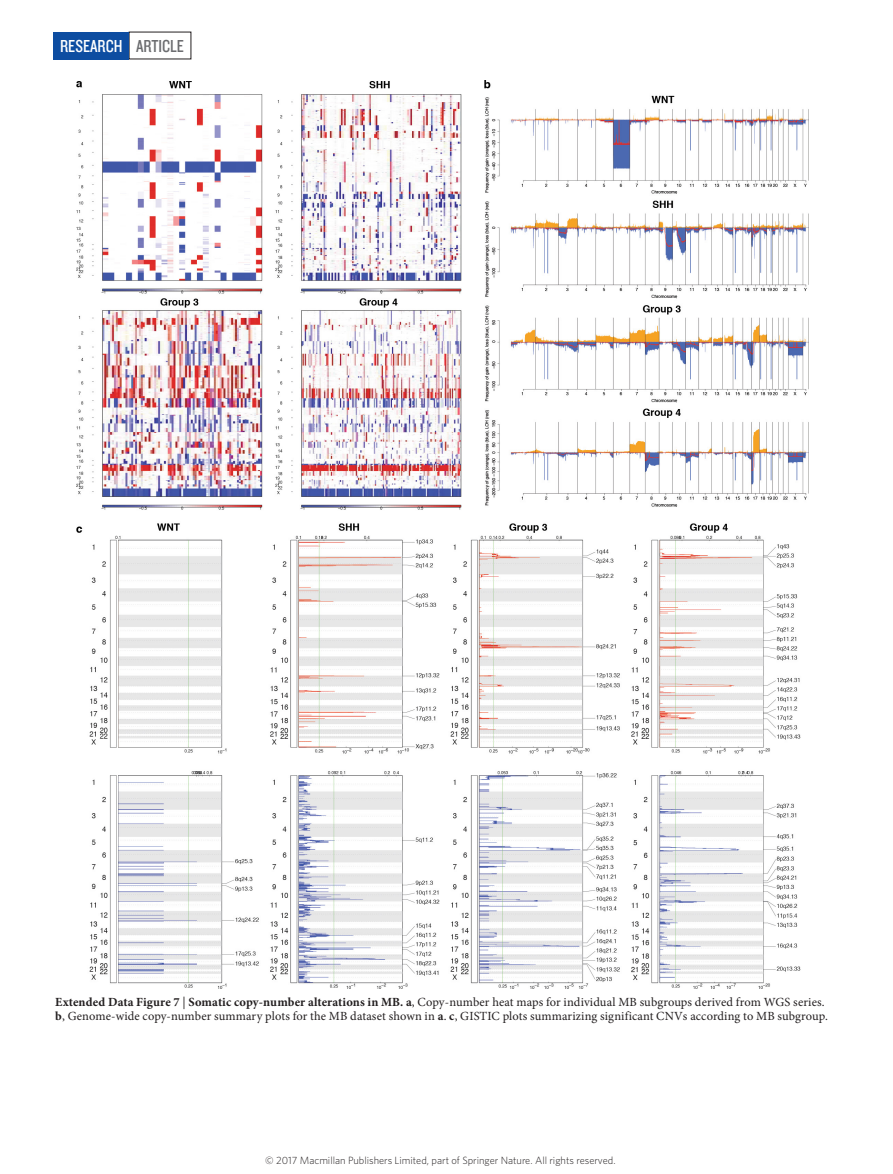
<style>
.page{position:relative;width:893px;height:1174px;background:#fff}
.page>*{position:absolute;margin:0;border:0;box-sizing:border-box;transform-origin:0 0}
.t1{font:18px "Knockout 29 Junior Ltweight";color:#fff}
.t2{font:12.45px/14.2px "Minion Pro";letter-spacing:.01em;color:#231f20}
.t3{font:300 10.5px "Whitney";color:#231f20}
.s1{color:#6c6d70}
.s2{font-weight:700}
</style>
<div class="page">
<div style="left:53px;top:32px;width:76px;height:27px;background:#0d4da1"></div>
<img style="left:76px;top:81px;width:732px;height:907px">
<h1 class="t1" style="left:60px;top:34px;width:125px">RESEARCH <span class="s1">ARTICLE</span></h1>
<p class="t2" style="left:55px;top:995px;width:774px"><span class="s2">Extended Data Figure 7</span> | <span class="s2">Somatic copy-number alterations in MB. a</span>, Copy-number heat maps for individual MB subgroups derived from WGS series. <span class="s2">b</span>, Genome-wide copy-number summary plots for the MB dataset shown in <span class="s2">a</span>. <span class="s2">c</span>, GISTIC plots summarizing significant CNVs according to MB subgroup.</p>
<p class="t3" style="left:265px;top:1153px;width:352px">© 2017 Macmillan Publishers Limited, part of Springer Nature. All rights reserved.</p>
</div>
